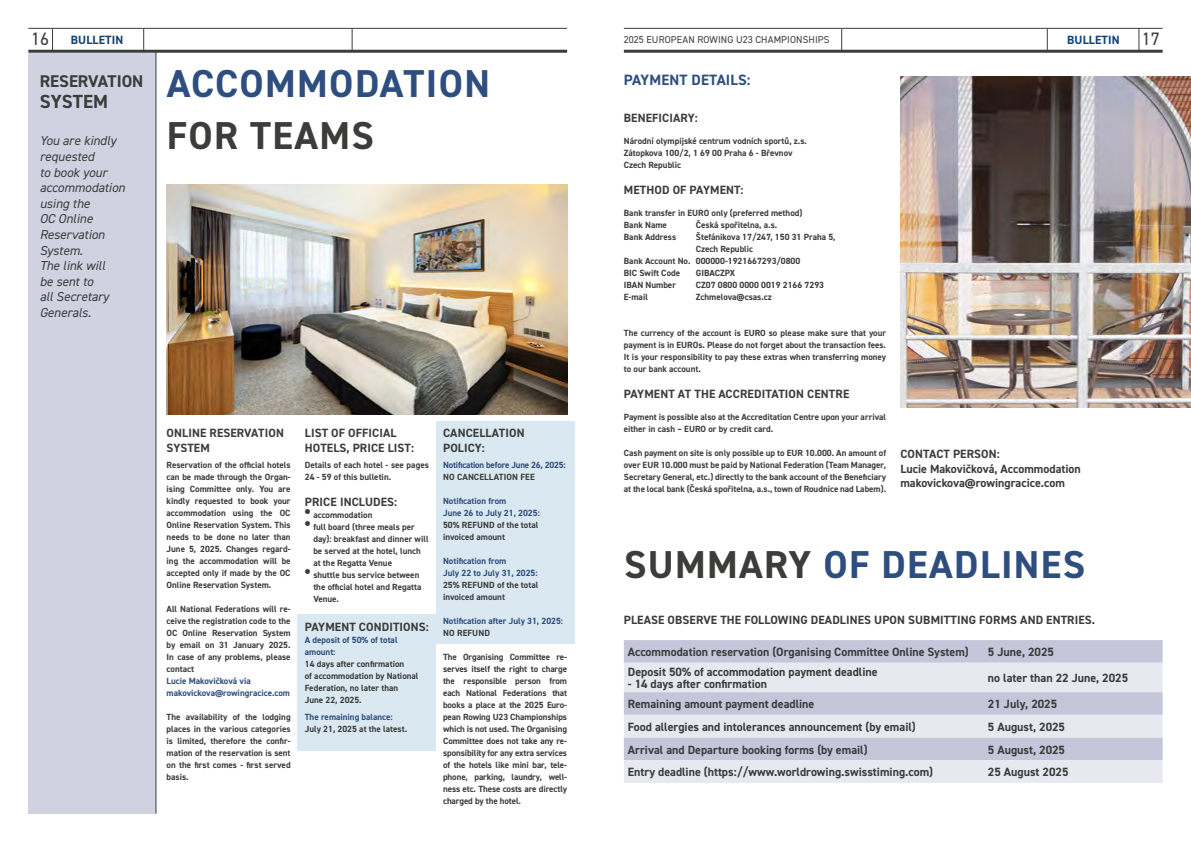
<style>
.page{position:relative;width:1191px;height:842px;background:#fff}
.page>*{position:absolute;margin:0;border:0;box-sizing:border-box;transform-origin:0 0}
.t1{font:700 39px "DIN2014";letter-spacing:.035em;color:#2f4e80}
.t2{font:700 39px "DIN2014";letter-spacing:.035em;color:#3c3c3b}
.t3{font:700 19px "DIN2014";letter-spacing:.005em;color:#3c3c3b}
.t4{font:700 17px "DIN2014";color:#3c3c3b}
.t5{font:700 15px "DIN2014";letter-spacing:.01em;color:#2f4e80}
.t6{font:italic 13px/15.6px "DIN2014";color:#3c3c3b}
.t7{font:700 12px/14.4px "DIN2014";color:#3c3c3b}
.t8{font:700 12px "DIN2014";letter-spacing:.01em;color:#124275}
.t9{font:10px "DIN2014";letter-spacing:.01em;color:#3c3c3b}
.t10{font:700 9px/12px "DIN2014";color:#3c3c3b}
.t11{font:700 9px/12px "DIN2014";color:#2f4e80}
.t12{font:700 9px "DIN2014";letter-spacing:-.02em;color:#2f4e80}
.s1{font-weight:400;font-size:18px;color:#3c3c3b}
.s2{font-weight:800;font-size:19px}
.s3{color:#3c3c3b}
</style>
<div class="page">
<div style="left:436px;top:421px;width:138px;height:222px;background:#dae9f1"></div>
<div style="left:298px;top:615px;width:138px;height:136px;background:#dae9f1"></div>
<div style="left:28px;top:53px;width:128px;height:761px;background:#d0d1e1"></div>
<img style="left:167px;top:184px;width:400px;height:231px">
<hr style="left:156px;top:51px;width:1px;height:763px;background:#3c3c3b">
<img style="left:900px;top:76px;width:291px;height:331px">
<div style="left:624px;top:640px;width:538px;height:23px;background:#c5c6d9"></div>
<svg style="left:624px;top:663px;width:538px;height:120px;background:#dadbe7"></svg>
<hr style="left:28px;top:28px;width:539px;height:1px;background:#3c3c3b">
<hr style="left:624px;top:28px;width:538px;height:1px;background:#3c3c3b">
<svg style="left:52px;top:29px;width:1px;height:21px"></svg>
<svg style="left:1046px;top:29px;width:1px;height:21px"></svg>
<svg style="left:143px;top:29px;width:1px;height:21px"></svg>
<svg style="left:1138px;top:28px;width:1px;height:22px"></svg>
<hr style="left:28px;top:50px;width:539px;height:3px;background:#3c3c3b">
<svg style="left:351px;top:29px;width:1px;height:21px"></svg>
<hr style="left:624px;top:50px;width:538px;height:3px;background:#3c3c3b">
<svg style="left:841px;top:29px;width:1px;height:21px"></svg>
<h3 class="t8" style="left:31px;top:32px;width:94px"><span class="s1">16</span> BULLETIN</h3>
<p class="t9" style="left:624px;top:33px;width:207px">2025 EUROPEAN ROWING U23 CHAMPIONSHIPS</p>
<h3 class="t8" style="left:1067px;top:32px;width:94px">BULLETIN <span class="s1">17</span></h3>
<h3 class="t4" style="left:40px;top:70px;width:105px">RESERVATION</h3>
<h2 class="t3" style="left:40px;top:89px;width:70px">SYSTEM</h2>
<h3 class="t6" style="left:40px;top:133px;width:87px">You are kindly requested<br>to book your accommodation using the<br>OC Online<br>Reservation<br>System.<br>The link will<br>be sent to<br>all Secretary<br>Generals.</h3>
<h1 class="t1" style="left:167px;top:58px;width:325px">ACCOMMODATION</h1>
<h1 class="t2" style="left:167px;top:110px;width:209px">FOR TEAMS</h1>
<h3 class="t7" style="left:167px;top:426px;width:119px">ONLINE RESERVATION<br>SYSTEM</h3>
<p class="t10" style="left:167px;top:459px;width:126px;text-align:justify">Reservation of the official hotels can be made through the Organ&shy;ising Committee only. You are kindly requested to book your accommodation using the OC Online Reservation System. This needs to be done no later than June 5, 2025. Changes regard&shy;ing the accommodation will be accepted only if made by the OC Online Reservation System.</p>
<p class="t10" style="left:167px;top:603px;width:126px;text-align:justify">All National Federations will re&shy;ceive the registration code to the OC Online Reservation System by email on 31 January 2025.<br>In case of any problems, please contact</p>
<p class="t11" style="left:167px;top:675px;width:125px">Lucie Makovičková via makovickova@rowingracice.com</p>
<p class="t10" style="left:167px;top:711px;width:126px;text-align:justify">The availability of the lodging places in the various categories is limited, therefore the confir&shy;mation of the reservation is sent on the first comes - first served basis.</p>
<h3 class="t7" style="left:305px;top:426px;width:111px">LIST OF OFFICIAL<br>HOTELS, PRICE LIST:</h3>
<p class="t10" style="left:305px;top:459px;width:126px">Details of each hotel - see pages<br>24 - 59 of this bulletin.</p>
<h3 class="t7" style="left:305px;top:495px;width:94px">PRICE INCLUDES:</h3>
<p class="t10" style="left:305px;top:509px;width:69px"><span class="s2">•</span> accommodation</p>
<p class="t10" style="left:313px;top:521px;width:117px;text-indent:-9px"><span class="s2">•</span> full board (three meals per day): breakfast and dinner will be served at the hotel, lunch at the Regatta Venue</p>
<p class="t10" style="left:313px;top:569px;width:110px;text-indent:-9px"><span class="s2">•</span> shuttle bus service between the official hotel and Regatta<br>Venue.</p>
<h3 class="t7" style="left:305px;top:620px;width:125px">PAYMENT CONDITIONS:</h3>
<p class="t11" style="left:305px;top:634px;width:94px">A deposit of 50% of total amount:</p>
<p class="t10" style="left:305px;top:658px;width:115px">14 days after confirmation<br>of accommodation by National<br>Federation, no later than<br>June 22, 2025.</p>
<p class="t11" style="left:305px;top:711px;width:89px">The remaining balance:</p>
<p class="t10" style="left:305px;top:723px;width:104px">July 21, 2025 at the latest.</p>
<h3 class="t7" style="left:443px;top:426px;width:83px">CANCELLATION<br>POLICY:</h3>
<p class="t12" style="left:443px;top:459px;width:124px">Notification before June 26, 2025:</p>
<p class="t10" style="left:443px;top:471px;width:93px">NO CANCELLATION FEE</p>
<p class="t11" style="left:443px;top:495px;width:98px">Notification from<br>June 26 to July 21, 2025:</p>
<p class="t10" style="left:443px;top:519px;width:97px">50% REFUND of the total invoiced amount</p>
<p class="t11" style="left:443px;top:555px;width:96px">Notification from<br>July 22 to July 31, 2025:</p>
<p class="t10" style="left:443px;top:579px;width:97px">25% REFUND of the total invoiced amount</p>
<p class="t11" style="left:443px;top:615px;width:122px">Notification after July 31, 2025:</p>
<p class="t10" style="left:443px;top:627px;width:48px">NO REFUND</p>
<p class="t10" style="left:443px;top:651px;width:126px;text-align:justify">The Organising Committee re&shy;serves itself the right to charge the responsible person from each National Federations that books a place at the 2025 Euro&shy;pean Rowing U23 Championships which is not used. The Organising Committee does not take any re&shy;sponsibility for any extra services of the hotels like mini bar, tele&shy;phone, parking, laundry, well&shy;ness etc. These costs are directly charged by the hotel.</p>
<h3 class="t5" style="left:624px;top:70px;width:128px">PAYMENT DETAILS:</h3>
<h3 class="t7" style="left:624px;top:111px;width:75px">BENEFICIARY:</h3>
<p class="t10" style="left:624px;top:135px;width:185px">Národní olympijské centrum vodních sportů, z.s.<br>Zátopkova 100/2, 1 69 00 Praha 6 - Břevnov<br>Czech Republic</p>
<h3 class="t7" style="left:624px;top:183px;width:121px">METHOD OF PAYMENT:</h3>
<p class="t10" style="left:624px;top:207px;width:180px">Bank transfer in EURO only (preferred method)<br>Bank Name</p>
<p class="t10" style="left:696px;top:219px;width:83px">Česká spořitelna, a.s.</p>
<p class="t10" style="left:624px;top:231px;width:54px">Bank Address</p>
<p class="t10" style="left:696px;top:231px;width:141px">Štefánikova 17/247, 150 31 Praha 5,</p>
<p class="t10" style="left:696px;top:243px;width:59px">Czech Republic</p>
<p class="t10" style="left:624px;top:255px;width:178px">Bank Account No. 000000-1921667293/0800</p>
<p class="t10" style="left:624px;top:267px;width:58px">BIC Swift Code</p>
<p class="t10" style="left:696px;top:267px;width:41px">GIBACZPX</p>
<p class="t10" style="left:624px;top:279px;width:54px">IBAN Number</p>
<p class="t10" style="left:696px;top:279px;width:130px">CZ07 0800 0000 0019 2166 7293</p>
<p class="t10" style="left:624px;top:291px;width:26px">E-mail</p>
<p class="t10" style="left:696px;top:291px;width:78px">Zchmelova@csas.cz</p>
<p class="t10" style="left:624px;top:327px;width:264px;text-align:justify">The currency of the account is EURO so please make sure that your payment is in EUROs. Please do not forget about the transaction fees.<br>It is your responsibility to pay these extras when transferring money to our bank account.</p>
<h3 class="t7" style="left:624px;top:387px;width:227px">PAYMENT AT THE ACCREDITATION CENTRE</h3>
<p class="t10" style="left:624px;top:411px;width:264px">Payment is possible also at the Accreditation Centre upon your arrival either in cash – EURO or by credit card.</p>
<p class="t10" style="left:624px;top:447px;width:264px;text-align:justify">Cash payment on site is only possible up to EUR 10.000. An amount of over EUR 10.000 must be paid by National Federation (Team Manager, Secretary General, etc.) directly to the bank account of the Beneficiary at the local bank (Česká spořitelna, a.s., town of Roudnice nad Labem).</p>
<h3 class="t7" style="left:900px;top:447px;width:182px">CONTACT PERSON:<br>Lucie Makovičková, Accommodation makovickova@rowingracice.com</h3>
<h1 class="t1" style="left:624px;top:538px;width:463px"><span class="s3">SUMMARY</span> OF DEADLINES</h1>
<h3 class="t7" style="left:624px;top:612px;width:473px">PLEASE OBSERVE THE FOLLOWING DEADLINES UPON SUBMITTING FORMS AND ENTRIES.</h3>
<h3 class="t7" style="left:628px;top:645px;width:342px">Accommodation reservation (Organising Committee Online System)</h3>
<h3 class="t7" style="left:988px;top:645px;width:67px">5 June, 2025</h3>
<h3 class="t7" style="left:628px;top:665px;width:251px">Deposit 50% of accommodation payment deadline</h3>
<h3 class="t7" style="left:628px;top:677px;width:141px">- 14 days after confirmation</h3>
<h3 class="t7" style="left:988px;top:671px;width:142px">no later than 22 June, 2025</h3>
<h3 class="t7" style="left:628px;top:697px;width:188px">Remaining amount payment deadline</h3>
<h3 class="t7" style="left:988px;top:697px;width:71px">21 July, 2025</h3>
<h3 class="t7" style="left:628px;top:719px;width:289px">Food allergies and intolerances announcement (by email)</h3>
<h3 class="t7" style="left:988px;top:719px;width:79px">5 August, 2025</h3>
<h3 class="t7" style="left:628px;top:742px;width:241px">Arrival and Departure booking forms (by email)</h3>
<h3 class="t7" style="left:988px;top:742px;width:79px">5 August, 2025</h3>
<h3 class="t7" style="left:628px;top:765px;width:307px">Entry deadline (https://www.worldrowing.swisstiming.com)</h3>
<h3 class="t7" style="left:988px;top:765px;width:82px">25 August 2025</h3>
</div>
